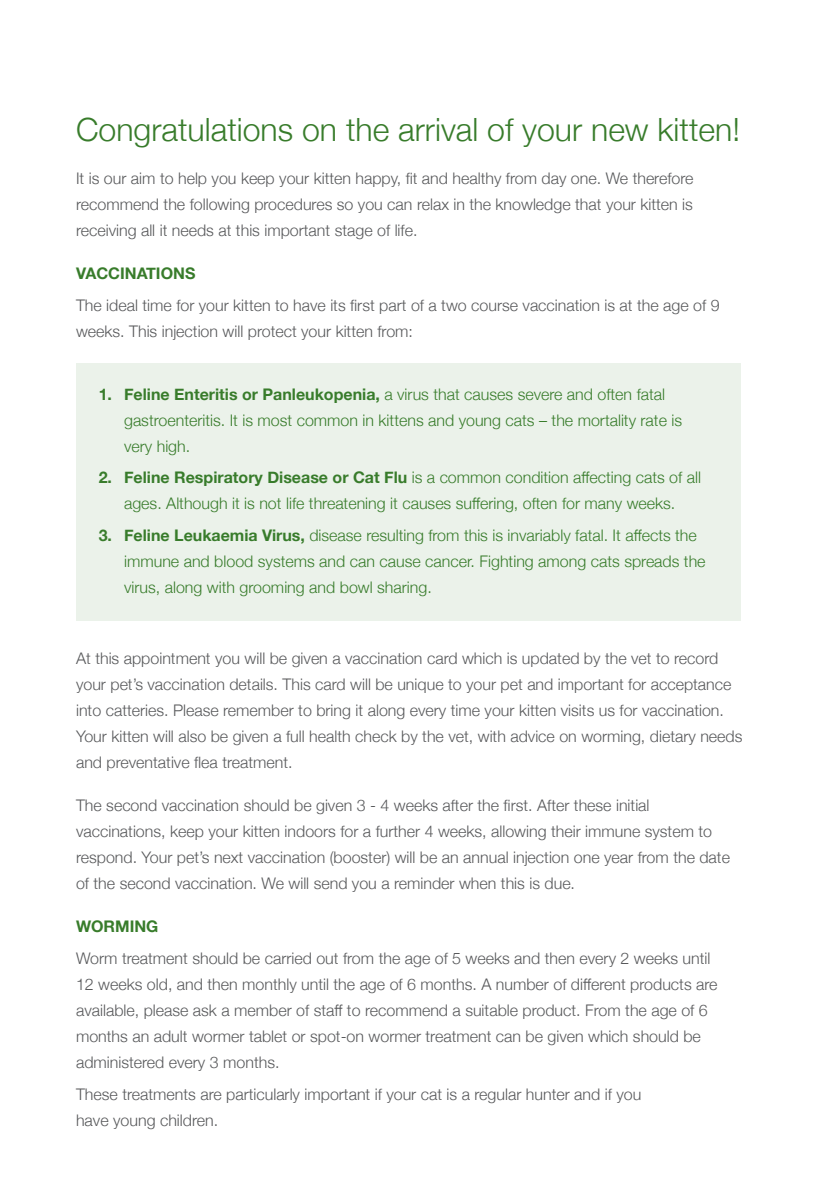
<style>
.page{position:relative;width:840px;height:1191px;background:#fff}
.page>*{position:absolute;margin:0;border:0;box-sizing:border-box;transform-origin:0 0}
.t1{font:300 32px "Helvetica Neue";color:#387c2b}
.t2{font:300 16px/26px "Helvetica Neue";color:#58595b}
.t3{font:300 16px/26px "Helvetica Neue";color:#387c2b}
.t4{font:700 16px "Helvetica Neue";color:#387c2b}
.s1{font-weight:700}
</style>
<div class="page">
<div style="left:76px;top:363px;width:664px;height:257px;background:#ebf2ea"></div>
<h1 class="t1" style="left:76px;top:104px;width:665px">Congratulations on the arrival of your new kitten!</h1>
<p class="t2" style="left:76px;top:164px;width:618px;text-align:justify">It is our aim to help you keep your kitten happy, fit and healthy from day one. We therefore recommend the following procedures so you can relax in the knowledge that your kitten is receiving all it needs at this important stage of life.</p>
<p class="t4" style="left:76px;top:261px;width:121px">VACCINATIONS</p>
<p class="t2" style="left:76px;top:291px;width:644px">The ideal time for your kitten to have its first part of a two course vaccination is at the age of 9 weeks. This injection will protect your kitten from:</p>
<p class="t3" style="left:124px;top:380px;width:559px;text-indent:-25px"><span class="s1">1. Feline Enteritis or Panleukopenia,</span> a virus that causes severe and often fatal gastroenteritis. It is most common in kittens and young cats – the mortality rate is very high.</p>
<p class="t3" style="left:99px;top:463px;width:603px;text-align:center"><span class="s1">2. Feline Respiratory Disease or Cat Flu</span> is a common condition affecting cats of all ages. Although it is not life threatening it causes suffering, often for many weeks.</p>
<p class="t3" style="left:124px;top:521px;width:582px;text-indent:-25px"><span class="s1">3. Feline Leukaemia Virus,</span> disease resulting from this is invariably fatal. It affects the immune and blood systems and can cause cancer. Fighting among cats spreads the virus, along with grooming and bowl sharing.</p>
<p class="t2" style="left:76px;top:644px;width:667px">At this appointment you will be given a vaccination card which is updated by the vet to record your pet’s vaccination details. This card will be unique to your pet and important for acceptance into catteries. Please remember to bring it along every time your kitten visits us for vaccination.<br>Your kitten will also be given a full health check by the vet, with advice on worming, dietary needs and preventative flea treatment.</p>
<p class="t2" style="left:76px;top:791px;width:655px">The second vaccination should be given 3 - 4 weeks after the first. After these initial vaccinations, keep your kitten indoors for a further 4 weeks, allowing their immune system to respond. Your pet’s next vaccination (booster) will be an annual injection one year from the date of the second vaccination. We will send you a reminder when this is due.</p>
<p class="t4" style="left:76px;top:914px;width:84px">WORMING</p>
<p class="t2" style="left:76px;top:944px;width:642px">Worm treatment should be carried out from the age of 5 weeks and then every 2 weeks until 12 weeks old, and then monthly until the age of 6 months. A number of different products are available, please ask a member of staff to recommend a suitable product. From the age of 6 months an adult wormer tablet or spot-on wormer treatment can be given which should be administered every 3 months.</p>
<p class="t2" style="left:76px;top:1080px;width:566px">These treatments are particularly important if your cat is a regular hunter and if you have young children.</p>
</div>
